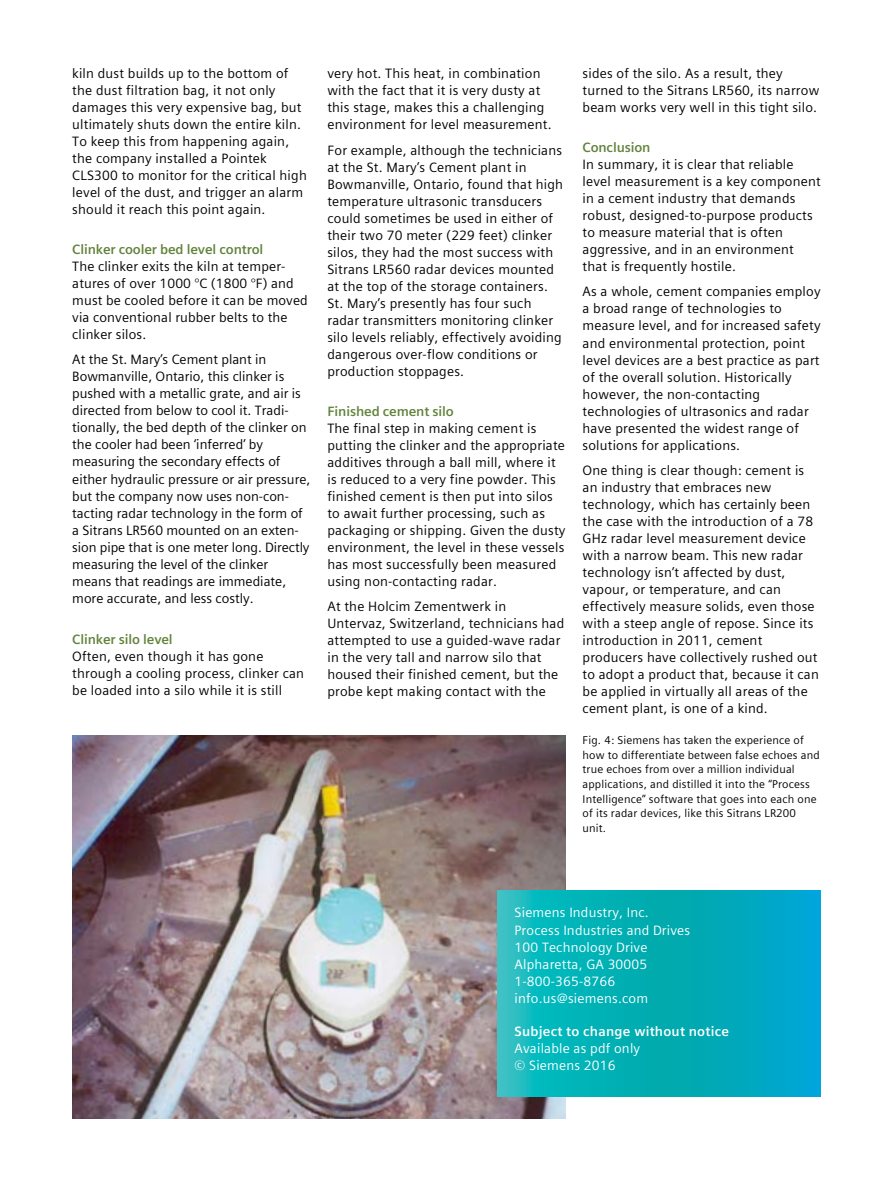
<style>
.page{position:relative;width:893px;height:1191px;background:#fff}
.page>*{position:absolute;margin:0;border:0;box-sizing:border-box;transform-origin:0 0}
.t1{font:13.5px/17px "Siemens Sans Global";letter-spacing:.015em;color:#000}
.t2{font:13.5px/17px "Siemens Sans Global";letter-spacing:.015em;color:#fff}
.t3{font:700 13.5px "Siemens Sans Global";letter-spacing:-.01em;color:#62833c}
.t4{font:700 13.5px "Siemens Sans Global";letter-spacing:.015em;color:#fff}
.t5{font:11.25px/14.7px "Siemens Sans Global";letter-spacing:.015em;color:#000}
</style>
<div class="page">
<img style="left:72px;top:736px;width:494px;height:382px">
<svg style="left:497px;top:890px;width:324px;height:206px;background:#05aebb"></svg>
<p class="t1" style="left:72px;top:65px;width:236px">kiln dust builds up to the bottom of the dust filtration bag, it not only damages this very expensive bag, but ultimately shuts down the entire kiln.<br>To keep this from happening again, the company installed a Pointek CLS300 to monitor for the critical high level of the dust, and trigger an alarm should it reach this point again.</p>
<p class="t3" style="left:72px;top:239px;width:193px">Clinker cooler bed level control</p>
<p class="t1" style="left:72px;top:258px;width:237px">The clinker exits the kiln at temper&shy;atures of over 1000 °C (1800 °F) and must be cooled before it can be moved via conventional rubber belts to the clinker silos.</p>
<p class="t1" style="left:72px;top:351px;width:240px">At the St. Mary’s Cement plant in Bowmanville, Ontario, this clinker is pushed with a metallic grate, and air is directed from below to cool it. Tradi&shy;tionally, the bed depth of the clinker on the cooler had been ‘inferred’ by measuring the secondary effects of either hydraulic pressure or air pressure, but the company now uses non-con&shy;tacting radar technology in the form of a Sitrans LR560 mounted on an exten&shy;sion pipe that is one meter long. Directly measuring the level of the clinker means that readings are immediate, more accurate, and less costly.</p>
<p class="t3" style="left:72px;top:629px;width:102px">Clinker silo level</p>
<p class="t1" style="left:72px;top:648px;width:233px">Often, even though it has gone through a cooling process, clinker can be loaded into a silo while it is still</p>
<p class="t1" style="left:327px;top:65px;width:226px">very hot. This heat, in combination with the fact that it is very dusty at this stage, makes this a challenging environment for level measurement.</p>
<p class="t1" style="left:327px;top:141px;width:237px">For example, although the technicians at the St. Mary’s Cement plant in Bowmanville, Ontario, found that high temperature ultrasonic transducers could sometimes be used in either of their two 70 meter (229 feet) clinker silos, they had the most success with Sitrans LR560 radar devices mounted at the top of the storage containers.<br>St. Mary’s presently has four such radar transmitters monitoring clinker silo levels reliably, effectively avoiding dangerous over-flow conditions or production stoppages.</p>
<p class="t3" style="left:327px;top:400px;width:128px">Finished cement silo</p>
<p class="t1" style="left:327px;top:419px;width:240px">The final step in making cement is putting the clinker and the appropriate additives through a ball mill, where it is reduced to a very fine powder. This finished cement is then put into silos to await further processing, such as packaging or shipping. Given the dusty environment, the level in these vessels has most successfully been measured using non-contacting radar.</p>
<p class="t1" style="left:327px;top:598px;width:238px">At the Holcim Zementwerk in Untervaz, Switzerland, technicians had attempted to use a guided-wave radar in the very tall and narrow silo that housed their finished cement, but the probe kept making contact with the</p>
<p class="t1" style="left:583px;top:65px;width:238px">sides of the silo. As a result, they turned to the Sitrans LR560, its narrow beam works very well in this tight silo.</p>
<p class="t3" style="left:583px;top:137px;width:69px">Conclusion</p>
<p class="t1" style="left:583px;top:156px;width:240px">In summary, it is clear that reliable level measurement is a key component in a cement industry that demands robust, designed-to-purpose products to measure material that is often aggressive, and in an environment that is frequently hostile.</p>
<p class="t1" style="left:583px;top:283px;width:240px">As a whole, cement companies employ a broad range of technologies to measure level, and for increased safety and environmental protection, point level devices are a best practice as part of the overall solution. Historically however, the non-contacting technologies of ultrasonics and radar have presented the widest range of solutions for applications.</p>
<p class="t1" style="left:583px;top:462px;width:238px">One thing is clear though: cement is an industry that embraces new technology, which has certainly been the case with the introduction of a 78<br>GHz radar level measurement device with a narrow beam. This new radar technology isn’t affected by dust, vapour, or temperature, and can effectively measure solids, even those with a steep angle of repose. Since its introduction in 2011, cement producers have collectively rushed out to adopt a product that, because it can be applied in virtually all areas of the cement plant, is one of a kind.</p>
<p class="t5" style="left:583px;top:733px;width:239px">Fig. 4: Siemens has taken the experience of how to differentiate between false echoes and true echoes from over a million individual applications, and distilled it into the “Process Intelligence” software that goes into each one of its radar devices, like this Sitrans LR200 unit.</p>
<p class="t2" style="left:514px;top:904px;width:177px">Siemens Industry, Inc.<br>Process Industries and Drives<br>100 Technology Drive<br>Alpharetta, GA 30005<br>1-800-365-8766 info.us@siemens.com</p>
<p class="t4" style="left:514px;top:1021px;width:216px">Subject to change without notice</p>
<p class="t2" style="left:514px;top:1040px;width:127px">Available as pdf only © Siemens 2016</p>
</div>
